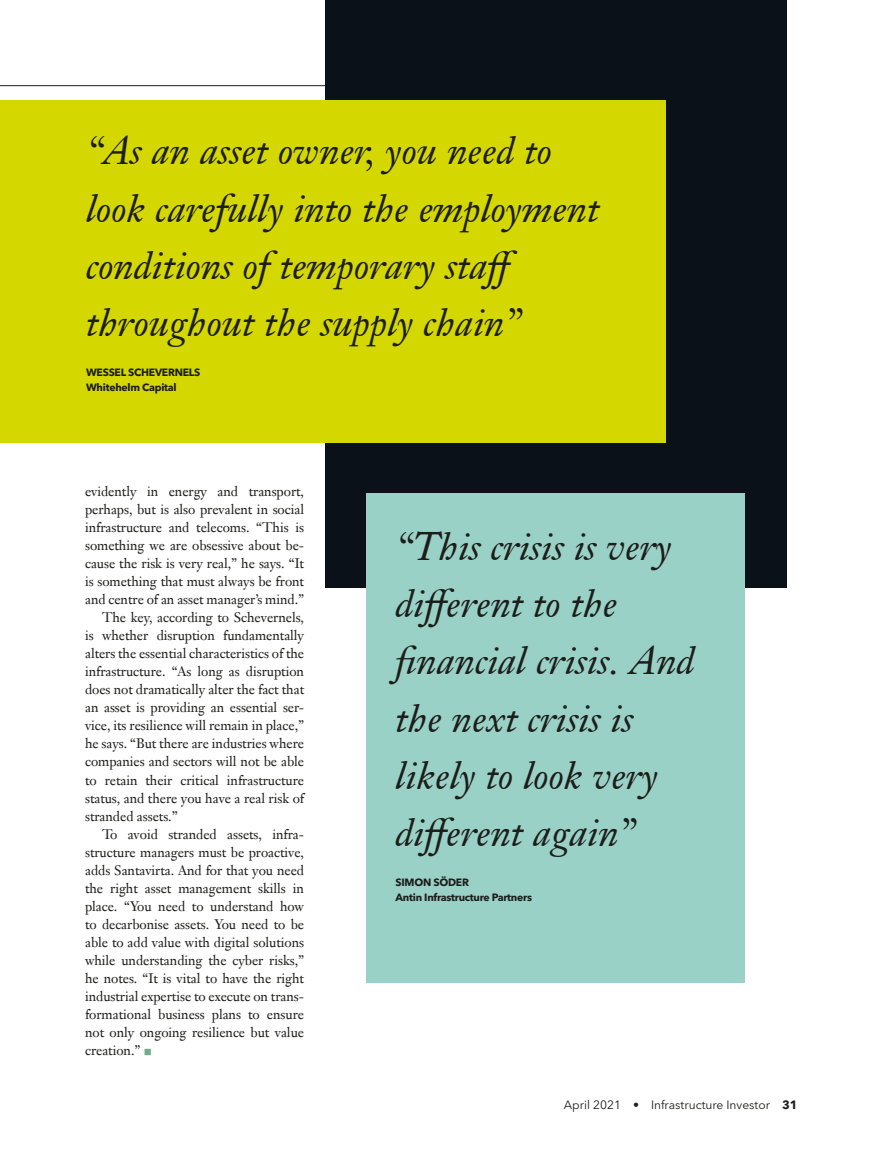
<style>
.page{position:relative;width:872px;height:1149px;background:#fff}
.page>*{position:absolute;margin:0;border:0;box-sizing:border-box;transform-origin:0 0}
.t1{font:italic 39px/57px "Janson Text LT Pro";color:#1d1d1b}
.t2{font:13.5px "Janson Text LT Pro";letter-spacing:-.005em;color:#1d1d1b}
.t3{font:12px "Avenir Next LT Pro";color:#1d1d1b}
.t4{font:700 10.5px/15px "Avenir Next LT Pro";letter-spacing:-.025em;color:#1d1d1b}
.s1{color:#71ac89}
.s2{font-weight:700}
</style>
<div class="page">
<hr style="left:0;top:85px;width:787px;height:1px;background:#1d1d1b">
<div style="left:325px;top:0;width:462px;height:587px;background:#0b1119"></div>
<div style="left:0;top:100px;width:665px;height:342px;background:#d4d800"></div>
<div style="left:366px;top:493px;width:378px;height:489px;background:#99d1c6"></div>
<h1 class="t1" style="left:86px;top:122px;width:515px">“As an asset owner, you need to look carefully into the employment conditions of temporary staff throughout the supply chain”</h1>
<p class="t4" style="left:86px;top:365px;width:116px">WESSEL SCHEVERNELS<br>Whitehelm Capital</p>
<p class="t2" style="left:85px;top:483px;width:220px">evidently in energy and transport,</p>
<p class="t2" style="left:85px;top:501px;width:220px">perhaps, but is also prevalent in social</p>
<p class="t2" style="left:85px;top:519px;width:220px">infrastructure and telecoms. “This is</p>
<p class="t2" style="left:85px;top:537px;width:220px">something we are obsessive about be-</p>
<p class="t2" style="left:85px;top:555px;width:220px">cause the risk is very real,” he says. “It</p>
<p class="t2" style="left:85px;top:573px;width:220px">is something that must always be front</p>
<p class="t2" style="left:85px;top:591px;width:220px">and centre of an asset manager’s mind.”</p>
<p class="t2" style="left:102px;top:609px;width:203px">The key, according to Schevernels,</p>
<p class="t2" style="left:85px;top:627px;width:220px">is whether disruption fundamentally</p>
<p class="t2" style="left:85px;top:645px;width:220px">alters the essential characteristics of the</p>
<p class="t2" style="left:85px;top:663px;width:220px">infrastructure. “As long as disruption</p>
<p class="t2" style="left:85px;top:681px;width:221px">does not dramatically alter the fact that</p>
<p class="t2" style="left:85px;top:699px;width:220px">an asset is providing an essential ser-</p>
<p class="t2" style="left:85px;top:717px;width:220px">vice, its resilience will remain in place,”</p>
<p class="t2" style="left:85px;top:735px;width:220px">he says. “But there are industries where</p>
<p class="t2" style="left:85px;top:753px;width:220px">companies and sectors will not be able</p>
<p class="t2" style="left:85px;top:771px;width:220px">to retain their critical infrastructure</p>
<p class="t2" style="left:85px;top:789px;width:220px">status, and there you have a real risk of</p>
<p class="t2" style="left:85px;top:807px;width:94px">stranded assets.”</p>
<p class="t2" style="left:102px;top:825px;width:203px">To avoid stranded assets, infra-</p>
<p class="t2" style="left:85px;top:843px;width:220px">structure managers must be proactive,</p>
<p class="t2" style="left:85px;top:861px;width:220px">adds Santavirta. And for that you need</p>
<p class="t2" style="left:85px;top:879px;width:220px">the right asset management skills in</p>
<p class="t2" style="left:85px;top:897px;width:220px">place. “You need to understand how</p>
<p class="t2" style="left:85px;top:915px;width:220px">to decarbonise assets. You need to be</p>
<p class="t2" style="left:85px;top:933px;width:220px">able to add value with digital solutions</p>
<p class="t2" style="left:85px;top:951px;width:220px">while understanding the cyber risks,”</p>
<p class="t2" style="left:85px;top:969px;width:220px">he notes. “It is vital to have the right</p>
<p class="t2" style="left:85px;top:987px;width:220px">industrial expertise to execute on trans-</p>
<p class="t2" style="left:85px;top:1005px;width:220px">formational business plans to ensure</p>
<p class="t2" style="left:85px;top:1023px;width:220px">not only ongoing resilience but value</p>
<p class="t2" style="left:85px;top:1041px;width:68px">creation.” <span class="s1">■</span></p>
<h1 class="t1" style="left:395px;top:518px;width:301px">“This crisis is very different to the financial crisis. And the next crisis is likely to look very different again”</h1>
<p class="t4" style="left:395px;top:874px;width:138px">SIMON SÖDER<br>Antin Infrastructure Partners</p>
<p class="t3" style="left:564px;top:1097px;width:235px">April 2021 • Infrastructure Investor <span class="s2">31</span></p>
</div>
